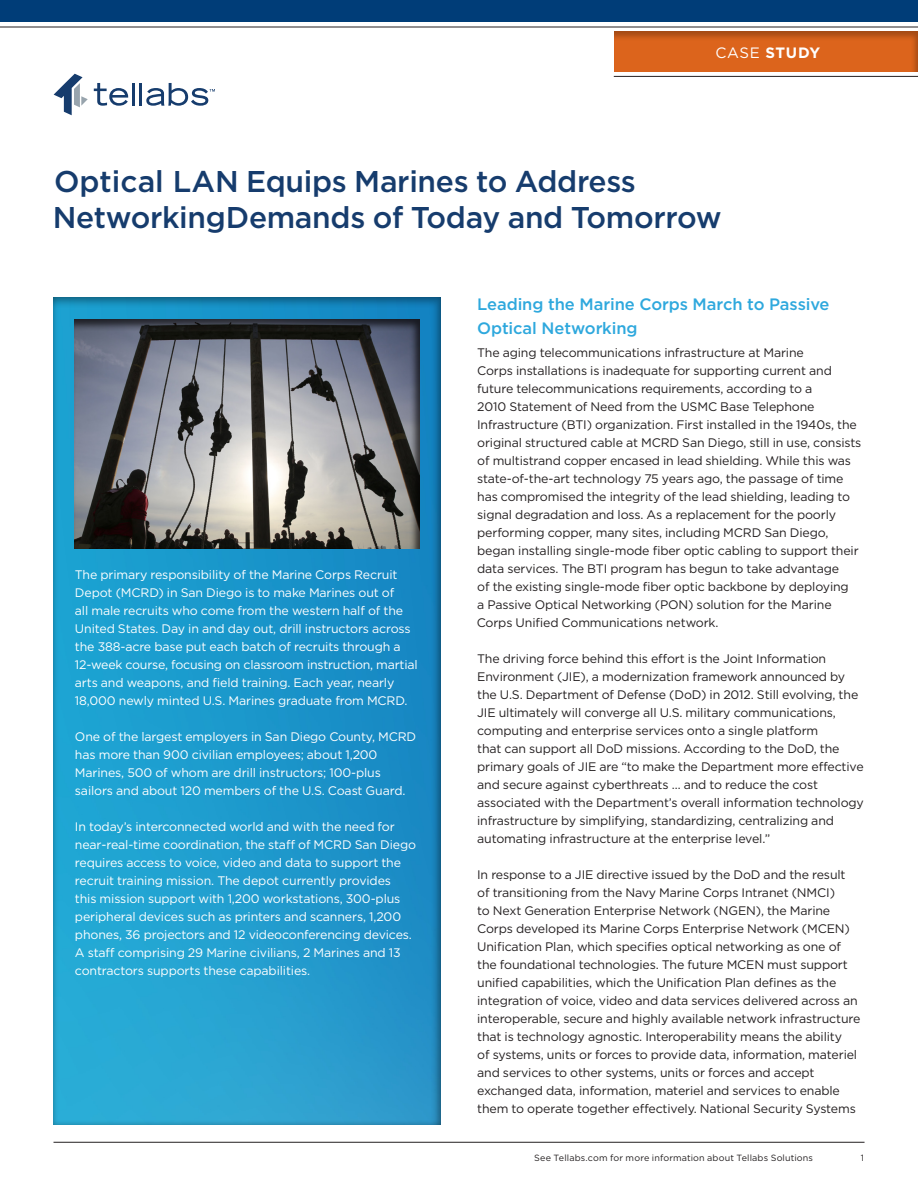
<style>
.page{position:relative;width:918px;height:1188px;background:#fff}
.page>*{position:absolute;margin:0;border:0;box-sizing:border-box;transform-origin:0 0}
.t1{font:500 30px/36px "Gotham";letter-spacing:-.01em;color:#163c6d}
.t2{font:500 16.5px/24px "Gotham";letter-spacing:-.005em;color:#2ea8dd}
._13_CategoryName_101{font:700 15px "Gotham";letter-spacing:.04em;color:#fff}
.t3{font:12.3px/18px "Gotham";letter-spacing:-.01em;color:#231f20}
._07_Body_1014{font:12.3px/18px "Gotham";letter-spacing:-.01em;color:#fff}
.t4{font:9px "Gotham";letter-spacing:.015em;color:#231f20}
.s1{font-weight:400}
</style>
<div class="page">
<hr style="left:54px;top:1142px;width:811px;height:1px;background:#231f20">
<div style="left:612px;top:31px;width:306px;height:43px;background:#231f20;opacity:.3"></div>
<hr style="left:0;top:27px;width:918px;height:1px;background:#231f20">
<hr style="left:614px;top:76px;width:304px;height:1px;background:#231f20">
<div style="left:0;top:0;width:918px;height:22px;background:#003d78"></div>
<svg style="left:94px;top:83px;width:34px;height:23px"></svg>
<hr style="left:132px;top:83px;width:3px;height:23px;background:#163c6d">
<hr style="left:140px;top:83px;width:2px;height:23px;background:#163c6d">
<svg style="left:54px;top:74px;width:34px;height:41px"></svg>
<svg style="left:146px;top:83px;width:69px;height:23px"></svg>
<div style="left:52px;top:296px;width:390px;height:830px;background:#231f20;opacity:.3"></div>
<div style="left:75px;top:320px;width:346px;height:231px;background:#231f20;opacity:.75"></div>
<p class="_13_CategoryName_101" style="left:715px;top:43px;width:106px"><span class="s1">CASE</span> STUDY</p>
<h1 class="t1" style="left:53px;top:163px;width:670px">Optical LAN Equips Marines to Address<br>NetworkingDemands of Today and Tomorrow</h1>
<p class="_07_Body_1014" style="left:75px;top:565px;width:344px">The primary responsibility of the Marine Corps Recruit Depot (MCRD) in San Diego is to make Marines out of<br>all male recruits who come from the western half of the United States. Day in and day out, drill instructors across the 388-acre base put each batch of recruits through a 12-week course, focusing on classroom instruction, martial arts and weapons, and field training. Each year, nearly 18,000 newly minted U.S. Marines graduate from MCRD.</p>
<p class="_07_Body_1014" style="left:75px;top:727px;width:343px">One of the largest employers in San Diego County, MCRD has more than 900 civilian employees; about 1,200<br>Marines, 500 of whom are drill instructors; 100-plus sailors and about 120 members of the U.S. Coast Guard.</p>
<p class="_07_Body_1014" style="left:75px;top:817px;width:343px">In today’s interconnected world and with the need for near-real-time coordination, the staff of MCRD San Diego requires access to voice, video and data to support the recruit training mission. The depot currently provides<br>this mission support with 1,200 workstations, 300-plus peripheral devices such as printers and scanners, 1,200 phones, 36 projectors and 12 videoconferencing devices.<br>A staff comprising 29 Marine civilians, 2 Marines and 13 contractors supports these capabilities.</p>
<h2 class="t2" style="left:477px;top:292px;width:354px">Leading the Marine Corps March to Passive<br>Optical Networking</h2>
<p class="t3" style="left:477px;top:343px;width:386px">The aging telecommunications infrastructure at Marine<br>Corps installations is inadequate for supporting current and future telecommunications requirements, according to a<br>2010 Statement of Need from the USMC Base Telephone Infrastructure (BTI) organization. First installed in the 1940s, the original structured cable at MCRD San Diego, still in use, consists of multistrand copper encased in lead shielding. While this was state-of-the-art technology 75 years ago, the passage of time has compromised the integrity of the lead shielding, leading to signal degradation and loss. As a replacement for the poorly performing copper, many sites, including MCRD San Diego, began installing single-mode fiber optic cabling to support their data services. The BTI program has begun to take advantage<br>of the existing single-mode fiber optic backbone by deploying<br>a Passive Optical Networking (PON) solution for the Marine Corps Unified Communications network.</p>
<p class="t3" style="left:477px;top:649px;width:388px">The driving force behind this effort is the Joint Information Environment (JIE), a modernization framework announced by the U.S. Department of Defense (DoD) in 2012. Still evolving, the JIE ultimately will converge all U.S. military communications, computing and enterprise services onto a single platform<br>that can support all DoD missions. According to the DoD, the primary goals of JIE are “to make the Department more effective and secure against cyberthreats … and to reduce the cost associated with the Department’s overall information technology infrastructure by simplifying, standardizing, centralizing and automating infrastructure at the enterprise level.”</p>
<p class="t3" style="left:477px;top:865px;width:385px">In response to a JIE directive issued by the DoD and the result of transitioning from the Navy Marine Corps Intranet (NMCI)<br>to Next Generation Enterprise Network (NGEN), the Marine Corps developed its Marine Corps Enterprise Network (MCEN)<br>Unification Plan, which specifies optical networking as one of the foundational technologies. The future MCEN must support unified capabilities, which the Unification Plan defines as the integration of voice, video and data services delivered across an interoperable, secure and highly available network infrastructure that is technology agnostic. Interoperability means the ability<br>of systems, units or forces to provide data, information, materiel and services to other systems, units or forces and accept exchanged data, information, materiel and services to enable them to operate together effectively. National Security Systems</p>
<p class="t4" style="left:534px;top:1152px;width:280px">See Tellabs.com for more information about Tellabs Solutions</p>
<p class="t4" style="left:861px;top:1152px;width:5px">1</p>
</div>
